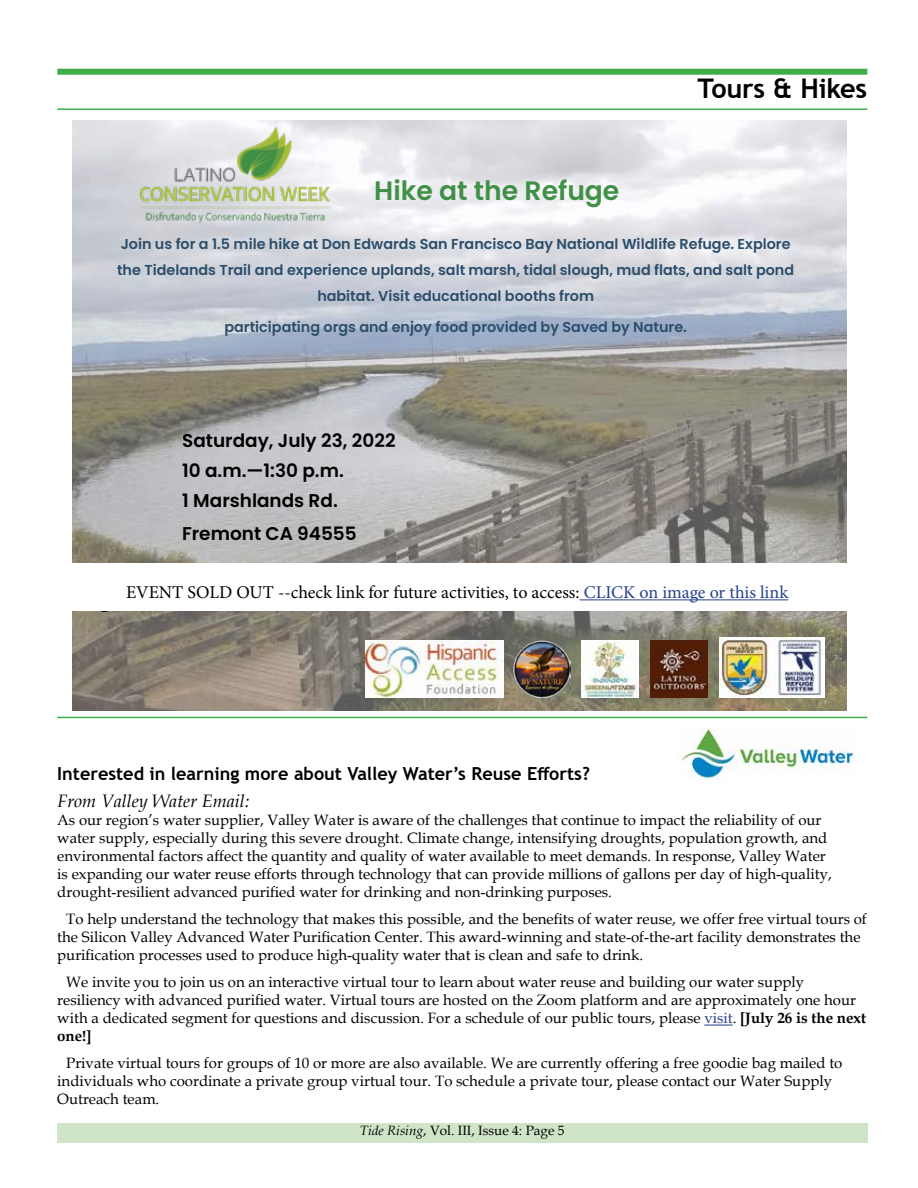
<style>
.page{position:relative;width:918px;height:1188px;background:#fff}
.page>*{position:absolute;margin:0;border:0;box-sizing:border-box;transform-origin:0 0}
.t1{font:700 27px "Trebuchet MS";letter-spacing:-.01em;color:#000}
.t2{font:600 26.7px "Poppins";color:#409047}
.t3{font:600 18.45px/33px "Poppins";color:#000}
.t4{font:18px "Minion Pro";color:#000}
.t5{font:700 18px "Trebuchet MS";color:#000}
.t6{font:italic 18px "Book Antiqua";color:#000}
.t7{font:15px/18px "Book Antiqua";color:#000}
.t8{font:600 14.4px/25.7px "Poppins";color:#2d4e6b;text-align:center}
.t9{font:13.5px "Book Antiqua";color:#000}
.s1{color:#25408f}
.s2{font-weight:700}
.s3{font-style:italic}
</style>
<div class="page">
<div style="left:57px;top:69px;width:810px;height:6px;background:#41ad49"></div>
<svg style="left:704px;top:1025px;width:29px;height:1px"></svg>
<hr style="left:57px;top:108px;width:810px;height:2px;background:#41ad49">
<hr style="left:57px;top:717px;width:810px;height:1px;background:#41ad49">
<div style="left:57px;top:1123px;width:810px;height:19px;background:#d0e4c8"></div>
<img style="left:682px;top:728px;width:172px;height:51px">
<img style="left:73px;top:120px;width:774px;height:590px">
<img style="left:651px;top:641px;width:57px;height:57px">
<img style="left:581px;top:641px;width:58px;height:57px">
<img style="left:719px;top:637px;width:105px;height:61px">
<img style="left:113px;top:127px;width:228px;height:98px">
<img style="left:365px;top:641px;width:139px;height:56px">
<img style="left:513px;top:641px;width:58px;height:57px">
<div style="left:61px;top:563px;width:792px;height:48px;background:#fff"></div>
<hr style="left:580px;top:599px;width:208px;height:1px;background:#25408f">
<p class="t2" style="left:374px;top:176px;width:247px">Hike at the Refuge</p>
<p class="t1" style="left:697px;top:71px;width:171px">Tours &amp; Hikes</p>
<p class="t8" style="left:117px;top:232px;width:679px">Join us for a 1.5 mile hike at Don Edwards San Francisco Bay National Wildlife Refuge. Explore the Tidelands Trail and experience uplands, salt marsh, tidal slough, mud flats, and salt pond habitat. Visit educational booths from</p>
<p class="t8" style="left:225px;top:315px;width:464px">participating orgs and enjoy food provided by Saved by Nature.</p>
<p class="t3" style="left:182px;top:424px;width:215px">Saturday, July 23, 2022</p>
<p class="t3" style="left:182px;top:454px;width:163px">10 a.m.—1:30 p.m.</p>
<p class="t3" style="left:182px;top:485px;width:176px">1 Marshlands Rd.<br>Fremont CA 94555</p>
<p class="t4" style="left:126px;top:580px;width:664px">EVENT SOLD OUT --check link for future activities, to access: <span class="s1">CLICK on image or this link</span></p>
<p class="t5" style="left:57px;top:762px;width:534px">Interested in learning more about Valley Water’s Reuse Efforts?</p>
<p class="t6" style="left:57px;top:788px;width:193px">From Valley Water Email:</p>
<p class="t7" style="left:57px;top:811px;width:776px">As our region’s water supplier, Valley Water is aware of the challenges that continue to impact the reliability of our water supply, especially during this severe drought. Climate change, intensifying droughts, population growth, and environmental factors affect the quantity and quality of water available to meet demands. In response, Valley Water is expanding our water reuse efforts through technology that can provide millions of gallons per day of high-quality, drought-resilient advanced purified water for drinking and non-drinking purposes.</p>
<p class="t7" style="left:57px;top:910px;width:811px;text-indent:9px">To help understand the technology that makes this possible, and the benefits of water reuse, we offer free virtual tours of the Silicon Valley Advanced Water Purification Center. This award-winning and state-of-the-art facility demonstrates the purification processes used to produce high-quality water that is clean and safe to drink.</p>
<p class="t7" style="left:57px;top:973px;width:810px;text-indent:9px">We invite you to join us on an interactive virtual tour to learn about water reuse and building our water supply resiliency with advanced purified water. Virtual tours are hosted on the Zoom platform and are approximately one hour with a dedicated segment for questions and discussion. For a schedule of our public tours, please <span class="s1">visit</span>. <span class="s2">[July 26 is the next one!]</span></p>
<p class="t7" style="left:57px;top:1054px;width:787px;text-indent:9px">Private virtual tours for groups of 10 or more are also available. We are currently offering a free goodie bag mailed to individuals who coordinate a private group virtual tour. To schedule a private tour, please contact our Water Supply<br>Outreach team.</p>
<p class="t9" style="left:360px;top:1121px;width:206px"><span class="s3">Tide Rising</span>, Vol. III, Issue 4: Page 5</p>
</div>
